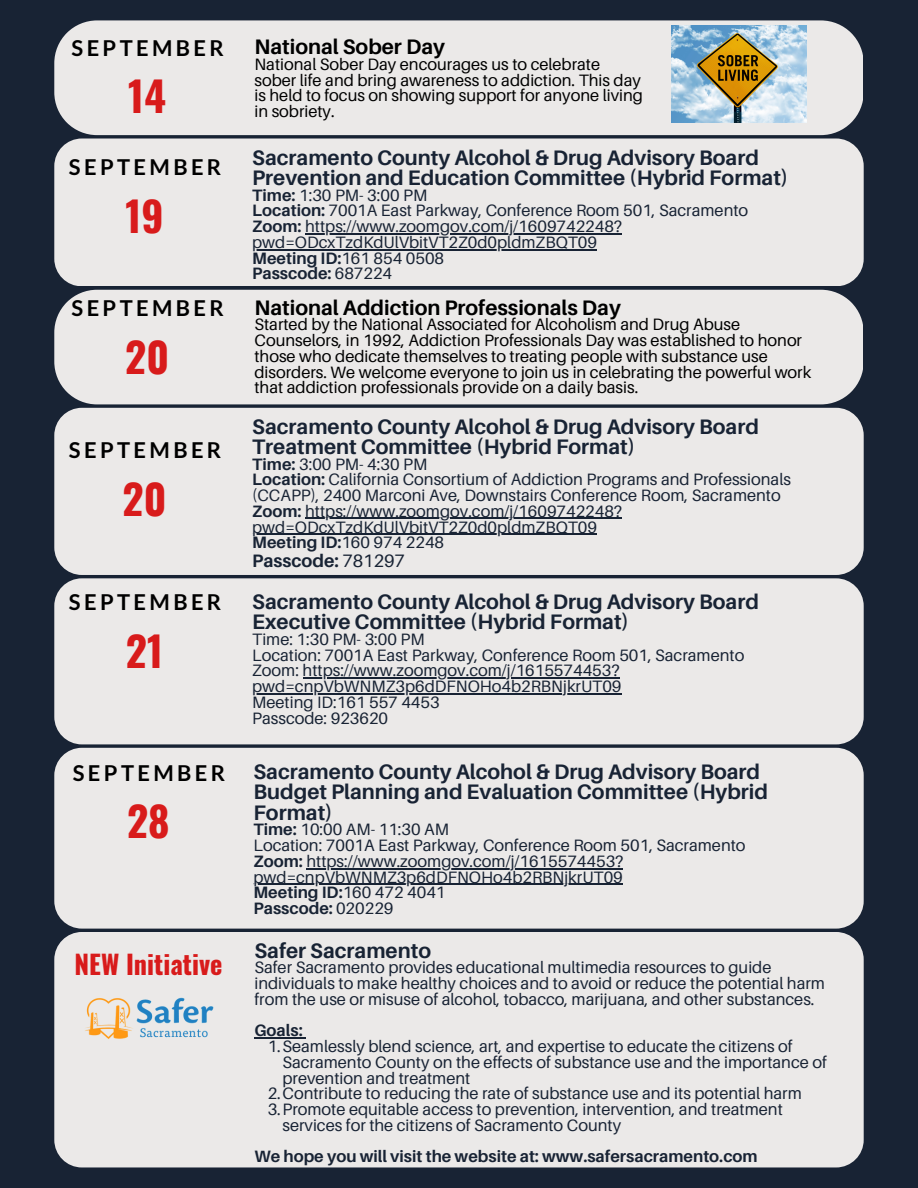
<style>
.page{position:relative;width:918px;height:1188px;background:#182334}
.page>*{position:absolute;margin:0;border:0;box-sizing:border-box;transform-origin:0 0}
.t1{font:700 41.25px "Oswald";color:#d81b1b}
.t2{font:700 26.25px "Oswald";color:#d81b1b}
.t3{font:700 21.9px "Lato";letter-spacing:.155em;color:#000}
.t4{font:700 21px/20.2px "Aileron";color:#182334}
.t5{font:700 21px "Aileron";color:#000}
.t6{font:700 18px "Aileron";color:#182334}
.t7{font:16.5px/15.8px "Aileron";color:#182334}
.t8{font:16.5px/15.8px "Aileron";color:#000}
.t9{font:700 16.5px "Aileron";color:#182334}
.s1{font-weight:700}
.s2{font-weight:400}
</style>
<div class="page">
<div style="left:54px;top:139px;width:810px;height:147px;background:#ebe9e8;border-radius:28px"></div>
<div style="left:54px;top:408px;width:810px;height:167px;background:#ebe9e8;border-radius:28px"></div>
<div style="left:54px;top:578px;width:810px;height:166px;background:#ebe9e8;border-radius:28px"></div>
<hr style="left:305px;top:233px;width:317px;height:1px;background:#182334">
<hr style="left:252px;top:249px;width:345px;height:1px;background:#182334">
<hr style="left:305px;top:518px;width:317px;height:1px;background:#182334">
<hr style="left:252px;top:534px;width:345px;height:1px;background:#182334">
<hr style="left:303px;top:678px;width:317px;height:1px;background:#182334">
<hr style="left:252px;top:693px;width:369px;height:1px;background:#182334">
<div style="left:54px;top:748px;width:810px;height:181px;background:#ebe9e8;border-radius:28px"></div>
<hr style="left:306px;top:868px;width:317px;height:1px;background:#182334">
<hr style="left:254px;top:884px;width:369px;height:1px;background:#182334">
<div style="left:54px;top:20px;width:809px;height:115px;background:#ebe9e8"></div>
<img style="left:672px;top:26px;width:135px;height:96px">
<div style="left:54px;top:290px;width:809px;height:114px;background:#ebe9e8"></div>
<div style="left:54px;top:932px;width:810px;height:235px;background:#ebe9e8;border-radius:28px"></div>
<img style="left:85px;top:997px;width:129px;height:42px">
<hr style="left:254px;top:1038px;width:49px;height:1px;background:#182334">
<p class="t3" style="left:72px;top:34px;width:154px">SEPTEMBER</p>
<p class="t5" style="left:254px;top:34px;width:192px">National Sober Day</p>
<p class="t8" style="left:254px;top:56px;width:390px">National Sober Day encourages us to celebrate sober life and bring awareness to addiction. This day is held to focus on showing support for anyone living in sobriety.</p>
<p class="t1" style="left:128px;top:64px;width:39px">14</p>
<p class="t3" style="left:69px;top:154px;width:154px">SEPTEMBER</p>
<p class="t1" style="left:125px;top:184px;width:40px">19</p>
<p class="t3" style="left:72px;top:294px;width:154px">SEPTEMBER</p>
<p class="t1" style="left:125px;top:324px;width:45px">20</p>
<p class="t3" style="left:69px;top:436px;width:154px">SEPTEMBER</p>
<p class="t1" style="left:123px;top:466px;width:45px">20</p>
<p class="t3" style="left:69px;top:589px;width:154px">SEPTEMBER</p>
<p class="t1" style="left:126px;top:619px;width:39px">21</p>
<p class="t3" style="left:73px;top:759px;width:154px">SEPTEMBER</p>
<p class="t1" style="left:127px;top:789px;width:44px">28</p>
<p class="t2" style="left:75px;top:944px;width:149px">NEW Initiative</p>
<p class="t4" style="left:252px;top:147px;width:508px">Sacramento County Alcohol &amp; Drug Advisory Board</p>
<p class="t4" style="left:252px;top:167px;width:538px">Prevention and Education Committee (Hybrid Format)</p>
<p class="t7" style="left:252px;top:187px;width:177px"><span class="s1">Time:</span> 1:30 PM- 3:00 PM</p>
<p class="t7" style="left:252px;top:202px;width:498px"><span class="s1">Location:</span> 7001A East Parkway, Conference Room 501, Sacramento</p>
<p class="t7" style="left:252px;top:218px;width:371px"><span class="s1">Zoom:</span> https://www.zoomgov.com/j/1609742248? pwd=ODcxTzdKdUlVbitVT2Z0d0pldmZBQT09</p>
<p class="t9" style="left:252px;top:248px;width:193px">Meeting ID:<span class="s2">161 854 0508</span></p>
<p class="t9" style="left:252px;top:263px;width:141px">Passcode: <span class="s2">687224</span></p>
<p class="t5" style="left:254px;top:294px;width:368px">National Addiction Professionals Day</p>
<p class="t8" style="left:254px;top:316px;width:558px">Started by the National Associated for Alcoholism and Drug Abuse Counselors, in 1992, Addiction Professionals Day was established to honor those who dedicate themselves to treating people with substance use disorders. We welcome everyone to join us in celebrating the powerful work that addiction professionals provide on a daily basis.</p>
<p class="t4" style="left:252px;top:416px;width:508px">Sacramento County Alcohol &amp; Drug Advisory Board</p>
<p class="t4" style="left:252px;top:436px;width:385px">Treatment Committee (Hybrid Format)</p>
<p class="t7" style="left:252px;top:456px;width:177px"><span class="s1">Time:</span> 3:00 PM- 4:30 PM</p>
<p class="t7" style="left:252px;top:471px;width:540px"><span class="s1">Location:</span> California Consortium of Addiction Programs and Professionals (CCAPP), 2400 Marconi Ave, Downstairs Conference Room, Sacramento</p>
<p class="t7" style="left:252px;top:503px;width:371px"><span class="s1">Zoom:</span> https://www.zoomgov.com/j/1609742248? pwd=ODcxTzdKdUlVbitVT2Z0d0pldmZBQT09</p>
<p class="t9" style="left:252px;top:532px;width:193px">Meeting ID:<span class="s2">160 974 2248</span></p>
<p class="t6" style="left:252px;top:550px;width:154px">Passcode: <span class="s2">781297</span></p>
<p class="t4" style="left:252px;top:591px;width:508px">Sacramento County Alcohol &amp; Drug Advisory Board</p>
<p class="t4" style="left:252px;top:611px;width:379px">Executive Committee (Hybrid Format)</p>
<p class="t7" style="left:252px;top:631px;width:174px">Time: 1:30 PM- 3:00 PM</p>
<p class="t7" style="left:252px;top:647px;width:494px">Location: 7001A East Parkway, Conference Room 501, Sacramento</p>
<p class="t7" style="left:252px;top:662px;width:371px">Zoom: https://www.zoomgov.com/j/1615574453? pwd=cnpVbWNMZ3p6dDFNOHo4b2RBNjkrUT09</p>
<p class="t7" style="left:252px;top:694px;width:189px">Meeting ID:161 557 4453</p>
<p class="t7" style="left:252px;top:710px;width:137px">Passcode: 923620</p>
<p class="t4" style="left:254px;top:761px;width:508px">Sacramento County Alcohol &amp; Drug Advisory Board</p>
<p class="t4" style="left:254px;top:781px;width:516px">Budget Planning and Evaluation Committee (Hybrid<br>Format)</p>
<p class="t7" style="left:254px;top:821px;width:197px"><span class="s1">Time:</span> 10:00 AM- 11:30 AM</p>
<p class="t7" style="left:254px;top:837px;width:494px">Location: 7001A East Parkway, Conference Room 501, Sacramento</p>
<p class="t7" style="left:254px;top:853px;width:371px"><span class="s1">Zoom:</span> https://www.zoomgov.com/j/1615574453? pwd=cnpVbWNMZ3p6dDFNOHo4b2RBNjkrUT09</p>
<p class="t9" style="left:254px;top:882px;width:193px">Meeting ID:<span class="s2">160 472 4041</span></p>
<p class="t9" style="left:254px;top:898px;width:141px">Passcode: <span class="s2">020229</span></p>
<p class="t4" style="left:254px;top:940px;width:178px">Safer Sacramento</p>
<p class="t7" style="left:254px;top:959px;width:572px">Safer Sacramento provides educational multimedia resources to guide individuals to make healthy choices and to avoid or reduce the potential harm from the use or misuse of alcohol, tobacco, marijuana, and other substances.</p>
<p class="t9" style="left:254px;top:1020px;width:50px">Goals:</p>
<p class="t7" style="left:283px;top:1038px;width:546px;text-indent:-15px">1.Seamlessly blend science, art, and expertise to educate the citizens of<br>Sacramento County on the effects of substance use and the importance of prevention and treatment</p>
<p class="t7" style="left:268px;top:1085px;width:536px">2.Contribute to reducing the rate of substance use and its potential harm</p>
<p class="t7" style="left:283px;top:1101px;width:502px;text-indent:-15px">3.Promote equitable access to prevention, intervention, and treatment services for the citizens of Sacramento County</p>
<p class="t9" style="left:254px;top:1146px;width:505px">We hope you will visit the website at: www.safersacramento.com</p>
</div>
